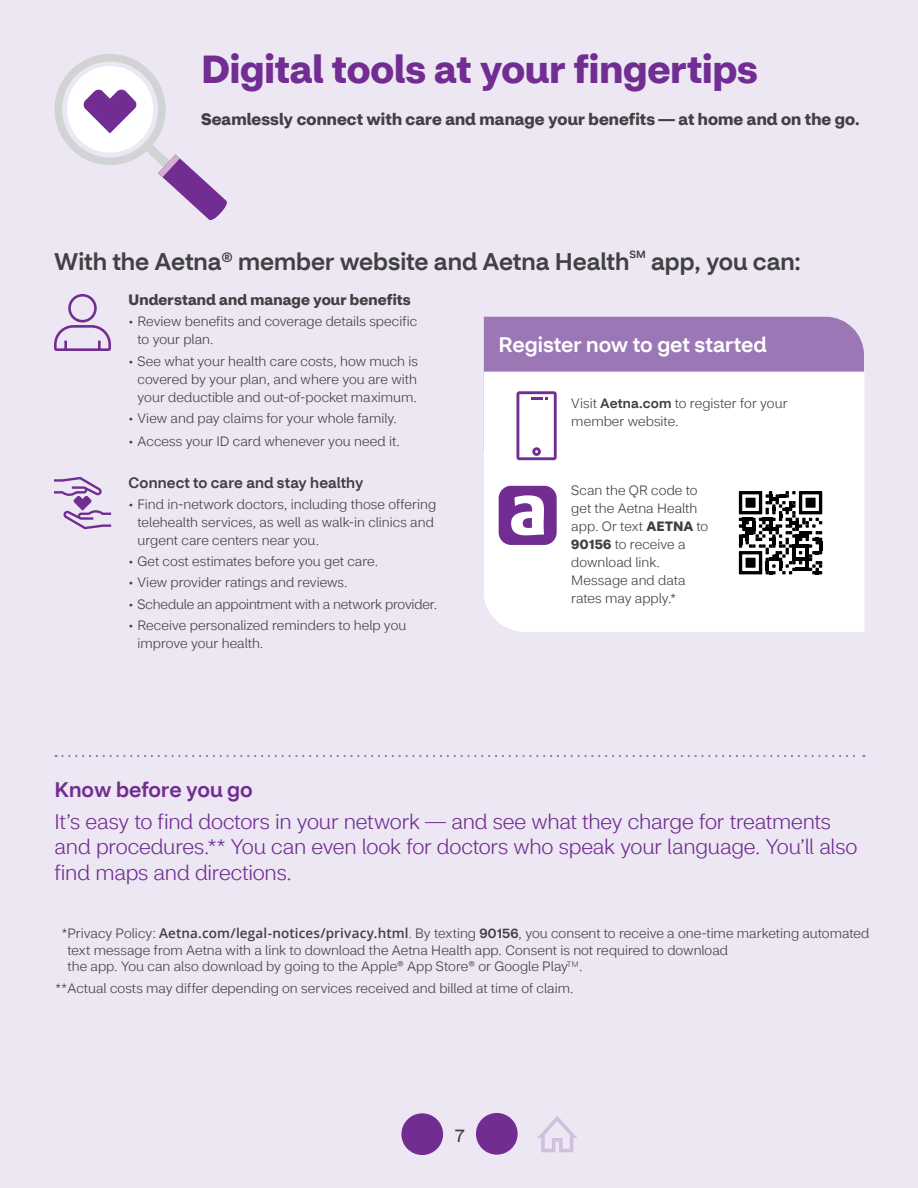
<style>
.page{position:relative;width:918px;height:1188px;background:#ece7f3}
.page>*{position:absolute;margin:0;border:0;box-sizing:border-box;transform-origin:0 0}
.t1{font:700 39px "CVS Health Sans";color:#712d91}
.t2{font:500 24px "CVS Health Sans";color:#414042}
.t3{font:300 21px/25.5px "CVS Health Sans";letter-spacing:-.01em;color:#712d91}
.t4{font:500 21px "CVS Health Sans";color:#fff}
.t5{font:500 21px "CVS Health Sans";color:#712d91}
.t6{font:18px "CVS Health Sans";color:#414042}
.t7{font:700 16.5px "CVS Health Sans";letter-spacing:.005em;color:#414042}
.t8{font:700 15px "CVS Health Sans";letter-spacing:.01em;color:#414042}
.t9{font:500 15px "CVS Health Sans";letter-spacing:.01em;color:#414042}
.t10{font:300 13.5px/18px "CVS Health Sans";color:#414042}
.t11{font:500 10.5px "CVS Health Sans";color:#414042}
.s1{font-weight:500}
.s2{font-weight:700}
.s3{font-family:"Open Sans";font-weight:600}
.s4{font-family:"Open Sans"}
</style>
<div class="page">
<div style="left:484px;top:317px;width:380px;height:55px;background:#9c77b5"></div>
<div style="left:484px;top:372px;width:381px;height:260px;background:#fff"></div>
<svg style="left:499px;top:486px;width:58px;height:59px;background:#9d6eb3"></svg>
<div style="left:728px;top:481px;width:105px;height:104px;background:#fff"></div>
<svg style="left:739px;top:491px;width:83px;height:83px"></svg>
<svg style="left:516px;top:391px;width:41px;height:69px;background:#ddcce4"></svg>
<svg style="left:56px;top:755px;width:808px;height:2px"></svg>
<svg style="left:55px;top:54px;width:172px;height:166px"></svg>
<svg style="left:54px;top:477px;width:57px;height:52px"></svg>
<svg style="left:54px;top:294px;width:57px;height:57px"></svg>
<svg style="left:537px;top:1116px;width:40px;height:36px"></svg>
<div style="left:476px;top:1113px;width:42px;height:42px;background:#712d91;border-radius:50%"></div>
<div style="left:401px;top:1113px;width:42px;height:42px;background:#712d91;border-radius:50%"></div>
<h2 class="t1" style="left:201px;top:45px;width:558px">Digital tools at your fingertips</h2>
<p class="t7" style="left:201px;top:109px;width:660px">Seamlessly connect with care and manage your benefits — at home and on the go.</p>
<h3 class="t2" style="left:54px;top:246px;width:577px">With the Aetna® member website and Aetna Health</h3>
<h3 class="t11" style="left:629px;top:247px;width:18px">SM</h3>
<h3 class="t2" style="left:651px;top:246px;width:151px">app, you can:</h3>
<h4 class="t8" style="left:129px;top:290px;width:284px">Understand and manage your benefits</h4>
<p class="t10" style="left:138px;top:313px;width:281px;text-indent:-9px">• Review benefits and coverage details specific to your plan.</p>
<p class="t10" style="left:129px;top:352px;width:291px;text-align:center">• See what your health care costs, how much is covered by your plan, and where you are with your deductible and out-of-pocket maximum.</p>
<p class="t10" style="left:129px;top:409px;width:270px">• View and pay claims for your whole family.</p>
<p class="t10" style="left:129px;top:432px;width:273px">• Access your ID card whenever you need it.</p>
<h4 class="t9" style="left:129px;top:473px;width:236px">Connect to care and stay healthy</h4>
<p class="t10" style="left:138px;top:495px;width:300px;text-indent:-9px">• Find in-network doctors, including those offering telehealth services, as well as walk-in clinics and urgent care centers near you.</p>
<p class="t10" style="left:129px;top:553px;width:251px">• Get cost estimates before you get care.</p>
<p class="t10" style="left:129px;top:574px;width:221px">• View provider ratings and reviews.</p>
<p class="t10" style="left:129px;top:595px;width:310px">• Schedule an appointment with a network provider.</p>
<p class="t10" style="left:138px;top:616px;width:270px;text-indent:-9px">• Receive personalized reminders to help you improve your health.</p>
<h4 class="t4" style="left:499px;top:331px;width:269px">Register now to get started</h4>
<p class="t10" style="left:571px;top:394px;width:218px">Visit <span class="s1">Aetna.com</span> to register for your member website.</p>
<p class="t10" style="left:571px;top:481px;width:139px">Scan the QR code to get the Aetna Health app. Or text <span class="s2">AETNA</span> to<br><span class="s2">90156</span> to receive a download link.<br>Message and data rates may apply.*</p>
<h4 class="t5" style="left:55px;top:776px;width:200px">Know before you go</h4>
<p class="t3" style="left:55px;top:809px;width:804px">It’s easy to find doctors in your network — and see what they charge for treatments and procedures.** You can even look for doctors who speak your language. You’ll also find maps and directions.</p>
<p class="t10" style="left:68px;top:925px;width:803px;line-height:16.5px;text-indent:-6px">*Privacy Policy: <span class="s3">Aetna.com/legal-notices/privacy.html</span><span class="s4">.</span> By texting <span class="s1">90156</span>, you consent to receive a one-time marketing automated text message from Aetna with a link to download the Aetna Health app. Consent is not required to download<br>the app. You can also download by going to the Apple® App Store® or Google Play<sup>TM</sup>.</p>
<p class="t10" style="left:55px;top:979px;width:519px">** Actual costs may differ depending on services received and billed at time of claim.</p>
<h3 class="t6" style="left:455px;top:1124px;width:12px">7</h3>
</div>
